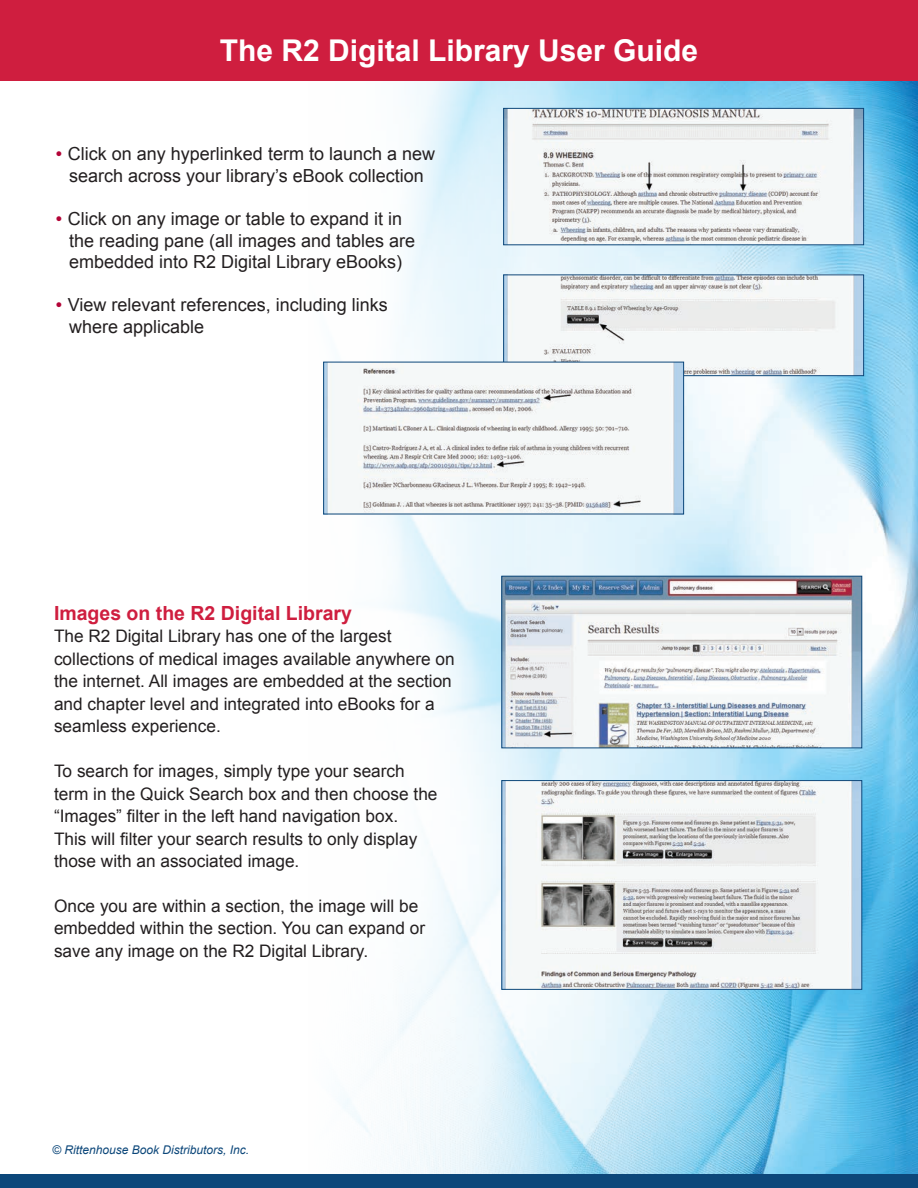
<style>
.page{position:relative;width:918px;height:1188px;background:#fff}
.page>*{position:absolute;margin:0;border:0;box-sizing:border-box;transform-origin:0 0}
.t1{font:700 30px "Arial";color:#fff}
.t2{font:700 19.5px "Arial";color:#cf1e3f}
.t3{font:18px "Arial";color:#231f20}
.t4{font:17.25px/22.5px "Arial";color:#231f20}
.t5{font:italic 12px "Arial";color:#0c477a}
.s1{font-family:"Gothic 720 BT Roman B";font-size:16.5px;color:#b30437}
</style>
<div class="page">
<img style="left:309px;top:80px;width:609px;height:1094px">
<div style="left:0;top:0;width:918px;height:80px;background:#cf1e3f"></div>
<div style="left:0;top:1174px;width:918px;height:14px;background:#0c477a"></div>
<img style="left:505px;top:110px;width:357px;height:133px">
<div style="left:503px;top:108px;width:361px;height:137px;border:1px solid #0c477a"></div>
<img style="left:505px;top:276px;width:357px;height:98px">
<div style="left:503px;top:274px;width:361px;height:102px;border:1px solid #0c477a"></div>
<img style="left:325px;top:364px;width:357px;height:148px">
<img style="left:503px;top:578px;width:357px;height:168px">
<div style="left:501px;top:576px;width:361px;height:172px;border:1px solid #0c477a"></div>
<img style="left:503px;top:782px;width:357px;height:206px">
<div style="left:501px;top:780px;width:361px;height:210px;border:1px solid #0c477a"></div>
<p class="t1" style="left:220px;top:31px;width:480px">The R2 Digital Library User Guide</p>
<p class="t3" style="left:54px;top:142px;width:383px"><span class="s1">•</span> Click on any hyperlinked term to launch a new</p>
<p class="t3" style="left:69px;top:164px;width:356px">search across your library’s eBook collection</p>
<p class="t3" style="left:54px;top:207px;width:350px"><span class="s1">•</span> Click on any image or table to expand it in</p>
<p class="t3" style="left:69px;top:229px;width:348px">the reading pane (all images and tables are</p>
<p class="t3" style="left:69px;top:250px;width:335px">embedded into R2 Digital Library eBooks)</p>
<p class="t3" style="left:54px;top:293px;width:335px"><span class="s1">•</span> View relevant references, including links</p>
<p class="t3" style="left:69px;top:315px;width:137px">where applicable</p>
<p class="t2" style="left:54px;top:600px;width:299px">Images on the R2 Digital Library</p>
<p class="t4" style="left:54px;top:625px;width:402px">The R2 Digital Library has one of the largest collections of medical images available anywhere on the internet. All images are embedded at the section and chapter level and integrated into eBooks for a seamless experience.</p>
<p class="t4" style="left:54px;top:760px;width:352px">To search for images, simply type your search</p>
<p class="t4" style="left:54px;top:782px;width:385px">term in the Quick Search box and then choose the</p>
<p class="t4" style="left:54px;top:805px;width:346px">“Images” filter in the left hand navigation box.</p>
<p class="t4" style="left:54px;top:827px;width:365px">This will filter your search results to only display</p>
<p class="t4" style="left:54px;top:850px;width:247px">those with an associated image.</p>
<p class="t4" style="left:54px;top:895px;width:366px">Once you are within a section, the image will be</p>
<p class="t4" style="left:54px;top:917px;width:373px">embedded within the section. You can expand or</p>
<p class="t4" style="left:54px;top:940px;width:316px">save any image on the R2 Digital Library.</p>
<p class="t5" style="left:52px;top:1142px;width:198px">© Rittenhouse Book Distributors, Inc.</p>
</div>
